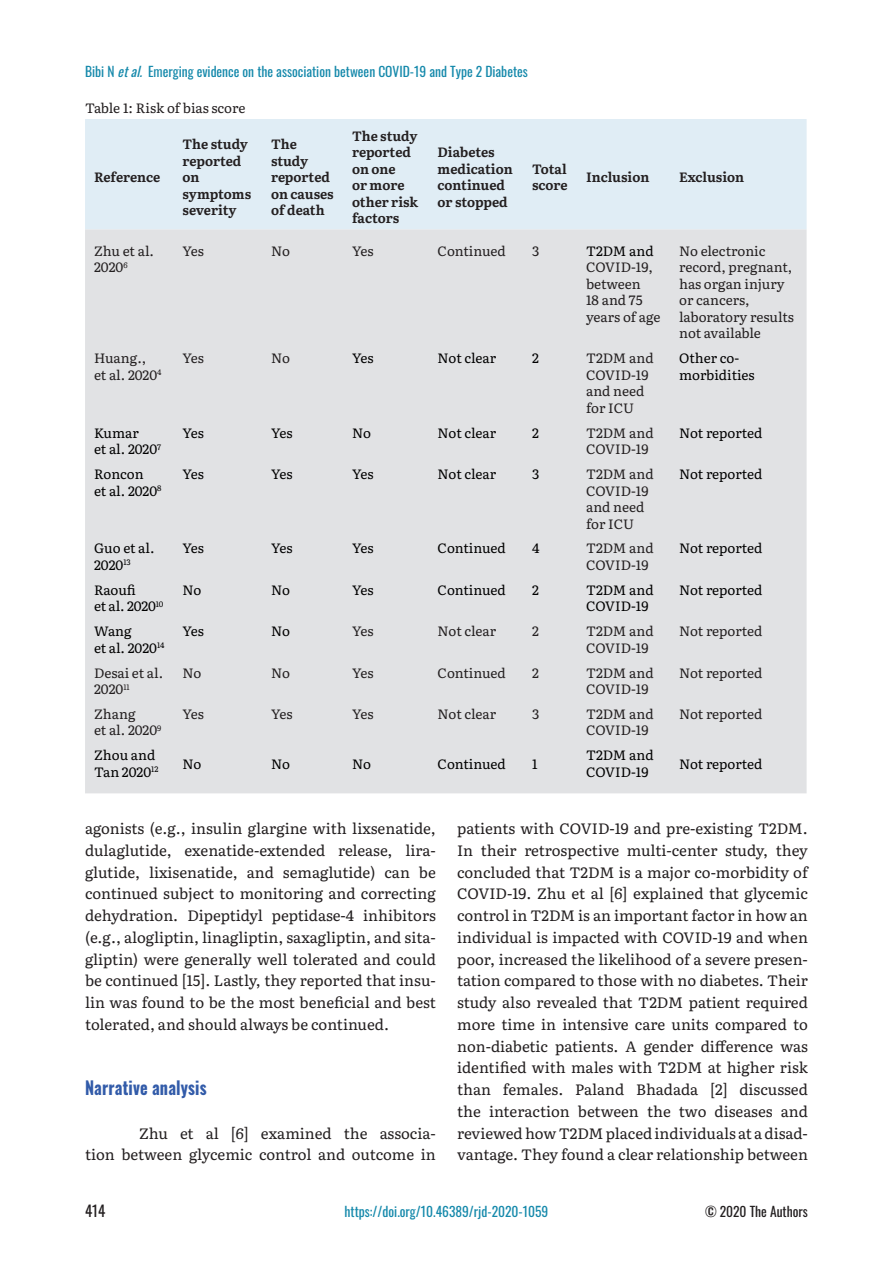
<style>
.page{position:relative;width:893px;height:1263px;background:#fff}
.page>*{position:absolute;margin:0;border:0;box-sizing:border-box;transform-origin:0 0}
.t1{font:700 18px "Oswald";letter-spacing:.01em;color:#325ba9;scale:.9 1}
.TXT{font:15px/21.8px "Literata";color:#231f20;text-align:justify}
.t2{font:15px "Oswald";color:#231f20}
.TB{font:13.5px/16.5px "Literata";color:#231f20}
.TB-2{font:13.5px/16.5px "Literata";color:#000}
.TCH{font:700 13.5px/16.5px "Literata";color:#231f20}
.t3{font:13.5px "Oswald";color:#1589ab}
.TT{font:13.5px "Literata";color:#231f20}
.t4{font:13.5px "Oswald";color:#231f20}
.s1{font-style:italic}
.s2{color:#000}
</style>
<div class="page">
<div style="left:85px;top:119px;width:722px;height:110px;background:#e0edf5"></div>
<div style="left:85px;top:229px;width:722px;height:564px;background:#e1e2e4"></div>
<p class="t3" style="left:85px;top:60px;width:444px">Bibi N <span class="s1">etal.</span> Emerging evidence on the association between COVID-19 and Type 2 Diabetes</p>
<p class="TT" style="left:85px;top:98px;width:162px">Table 1: Risk of bias score</p>
<p class="TCH" style="left:94px;top:168px;width:68px">Reference</p>
<p class="TCH" style="left:183px;top:135px;width:70px">The study reported on symptoms severity</p>
<p class="TCH" style="left:271px;top:135px;width:64px">The study reported on causes of death</p>
<p class="TCH" style="left:352px;top:127px;width:68px">The study reported on one<br>or more other risk factors</p>
<p class="TCH" style="left:438px;top:143px;width:77px">Diabetes medication continued or stopped</p>
<p class="TCH" style="left:532px;top:160px;width:37px">Total score</p>
<p class="TCH" style="left:586px;top:168px;width:65px">Inclusion</p>
<p class="TCH" style="left:679px;top:168px;width:67px">Exclusion</p>
<p class="TB" style="left:94px;top:242px;width:61px">Zhu et al.<br>2020<sup>6</sup></p>
<p class="TB" style="left:183px;top:242px;width:23px">Yes</p>
<p class="TB" style="left:271px;top:242px;width:20px">No</p>
<p class="TB" style="left:352px;top:242px;width:23px">Yes</p>
<p class="TB" style="left:438px;top:242px;width:70px">Continued</p>
<p class="TB" style="left:532px;top:242px;width:9px">3</p>
<p class="TB" style="left:586px;top:242px;width:76px"><span class="s2">T2DM and<br></span>COVID-19, between<br>18 and 75 years of age</p>
<p class="TB" style="left:679px;top:242px;width:116px">No electronic record, pregnant, has organ injury or cancers, laboratory results not available</p>
<p class="TB" style="left:94px;top:349px;width:69px">Huang., et al. 2020<sup>4</sup></p>
<p class="TB" style="left:183px;top:349px;width:23px">Yes</p>
<p class="TB" style="left:271px;top:349px;width:20px">No</p>
<p class="TB-2" style="left:352px;top:349px;width:23px">Yes</p>
<p class="TB-2" style="left:438px;top:349px;width:60px">Not clear</p>
<p class="TB-2" style="left:532px;top:349px;width:8px">2</p>
<p class="TB" style="left:586px;top:349px;width:69px">T2DM and<br>COVID-19 and need for ICU</p>
<p class="TB-2" style="left:679px;top:349px;width:77px">Other co&shy;morbidities</p>
<p class="TB-2" style="left:94px;top:423px;width:69px">Kumar<br>et al. 2020<sup>7</sup></p>
<p class="TB-2" style="left:183px;top:423px;width:23px">Yes</p>
<p class="TB-2" style="left:271px;top:423px;width:23px">Yes</p>
<p class="TB-2" style="left:352px;top:423px;width:20px">No</p>
<p class="TB-2" style="left:438px;top:423px;width:60px">Not clear</p>
<p class="TB-2" style="left:532px;top:423px;width:8px">2</p>
<p class="TB" style="left:586px;top:423px;width:69px">T2DM and<br>COVID-19</p>
<p class="TB-2" style="left:679px;top:423px;width:85px">Not reported</p>
<p class="TB-2" style="left:94px;top:465px;width:69px">Roncon<br>et al. 2020<sup>8</sup></p>
<p class="TB-2" style="left:183px;top:465px;width:23px">Yes</p>
<p class="TB-2" style="left:271px;top:465px;width:23px">Yes</p>
<p class="TB-2" style="left:352px;top:465px;width:23px">Yes</p>
<p class="TB-2" style="left:438px;top:465px;width:60px">Not clear</p>
<p class="TB-2" style="left:532px;top:465px;width:9px">3</p>
<p class="TB" style="left:586px;top:465px;width:69px">T2DM and<br>COVID-19 and need for ICU</p>
<p class="TB-2" style="left:679px;top:465px;width:85px">Not reported</p>
<p class="TB-2" style="left:94px;top:539px;width:62px">Guo et al.<br>2020<sup>13</sup></p>
<p class="TB-2" style="left:183px;top:539px;width:23px">Yes</p>
<p class="TB-2" style="left:271px;top:539px;width:23px">Yes</p>
<p class="TB-2" style="left:352px;top:539px;width:23px">Yes</p>
<p class="TB-2" style="left:438px;top:539px;width:70px">Continued</p>
<p class="TB-2" style="left:532px;top:539px;width:9px">4</p>
<p class="TB" style="left:586px;top:539px;width:69px">T2DM and<br>COVID-19</p>
<p class="TB-2" style="left:679px;top:539px;width:85px">Not reported</p>
<p class="TB-2" style="left:94px;top:581px;width:71px">Raoufi<br>et al. 2020<sup>10</sup></p>
<p class="TB-2" style="left:183px;top:581px;width:20px">No</p>
<p class="TB-2" style="left:271px;top:581px;width:20px">No</p>
<p class="TB-2" style="left:352px;top:581px;width:23px">Yes</p>
<p class="TB-2" style="left:438px;top:581px;width:70px">Continued</p>
<p class="TB-2" style="left:532px;top:581px;width:8px">2</p>
<p class="TB-2" style="left:586px;top:581px;width:69px">T2DM and<br>COVID-19</p>
<p class="TB-2" style="left:679px;top:581px;width:85px">Not reported</p>
<p class="TB-2" style="left:94px;top:622px;width:72px">Wang<br>et al. 2020<sup>14</sup></p>
<p class="TB-2" style="left:183px;top:622px;width:23px">Yes</p>
<p class="TB-2" style="left:271px;top:622px;width:20px">No</p>
<p class="TB" style="left:352px;top:622px;width:23px">Yes</p>
<p class="TB" style="left:438px;top:622px;width:60px">Not clear</p>
<p class="TB" style="left:532px;top:622px;width:8px">2</p>
<p class="TB" style="left:586px;top:622px;width:69px">T2DM and<br>COVID-19</p>
<p class="TB" style="left:679px;top:622px;width:85px">Not reported</p>
<p class="TB" style="left:94px;top:663px;width:71px">Desai et al.<br>2020<sup>11</sup></p>
<p class="TB" style="left:183px;top:663px;width:20px">No</p>
<p class="TB" style="left:271px;top:663px;width:20px">No</p>
<p class="TB" style="left:352px;top:663px;width:23px">Yes</p>
<p class="TB" style="left:438px;top:663px;width:70px">Continued</p>
<p class="TB" style="left:532px;top:663px;width:8px">2</p>
<p class="TB" style="left:586px;top:663px;width:69px">T2DM and<br>COVID-19</p>
<p class="TB" style="left:679px;top:663px;width:85px">Not reported</p>
<p class="TB" style="left:94px;top:705px;width:69px">Zhang<br>et al. 2020<sup>9</sup></p>
<p class="TB" style="left:183px;top:705px;width:23px">Yes</p>
<p class="TB" style="left:271px;top:705px;width:23px">Yes</p>
<p class="TB" style="left:352px;top:705px;width:23px">Yes</p>
<p class="TB" style="left:438px;top:705px;width:60px">Not clear</p>
<p class="TB" style="left:532px;top:705px;width:9px">3</p>
<p class="TB" style="left:586px;top:705px;width:69px">T2DM and<br>COVID-19</p>
<p class="TB" style="left:679px;top:705px;width:85px">Not reported</p>
<p class="TB-2" style="left:94px;top:746px;width:66px">Zhou and<br>Tan 2020<sup>12</sup></p>
<p class="TB-2" style="left:183px;top:754px;width:20px">No</p>
<p class="TB-2" style="left:271px;top:754px;width:20px">No</p>
<p class="TB-2" style="left:352px;top:754px;width:20px">No</p>
<p class="TB-2" style="left:438px;top:754px;width:70px">Continued</p>
<p class="TB-2" style="left:532px;top:754px;width:7px">1</p>
<p class="TB-2" style="left:586px;top:746px;width:69px">T2DM and<br>COVID-19</p>
<p class="TB-2" style="left:679px;top:754px;width:85px">Not reported</p>
<p class="TXT" style="left:85px;top:817px;width:352px">agonists (e.g., insulin glargine with lixsenatide, dulaglutide, exenatide-extended release, lira&shy;glutide, lixisenatide, and semaglutide) can be continued subject to monitoring and correcting dehydration. Dipeptidyl peptidase-4 inhibitors (e.g., alogliptin, linagliptin, saxagliptin, and sita&shy;gliptin) were generally well tolerated and could be continued [15]. Lastly, they reported that insu&shy;lin was found to be the most beneficial and best tolerated, and should always be continued.</p>
<h1 class="t1" style="left:85px;top:1072px;width:137px">Narrative analysis</h1>
<p class="TXT" style="left:85px;top:1121px;width:352px;text-align:right">Zhu et al [6] examined the associa-<br>tion between glycemic control and outcome in</p>
<p class="TXT" style="left:457px;top:817px;width:352px">patients with COVID-19 and pre-existing T2DM.<br>In their retrospective multi-center study, they concluded that T2DM is a major co-morbidity of COVID-19. Zhu et al [6] explained that glycemic control in T2DM is an important factor in how an individual is impacted with COVID-19 and when poor, increased the likelihood of a severe presen&shy;tation compared to those with no diabetes. Their study also revealed that T2DM patient required more time in intensive care units compared to non-diabetic patients. A gender difference was identified with males with T2DM at higher risk than females. Paland Bhadada [2] discussed the interaction between the two diseases and reviewed how T2DM placed individuals at a disad&shy;vantage. They found a clear relationship between</p>
<p class="t2" style="left:85px;top:1198px;width:22px">414</p>
<p class="t3" style="left:345px;top:1200px;width:205px">https://doi.org/10.46389/rjd-2020-1059</p>
<p class="t4" style="left:705px;top:1200px;width:104px">© 2020 The Authors</p>
</div>
